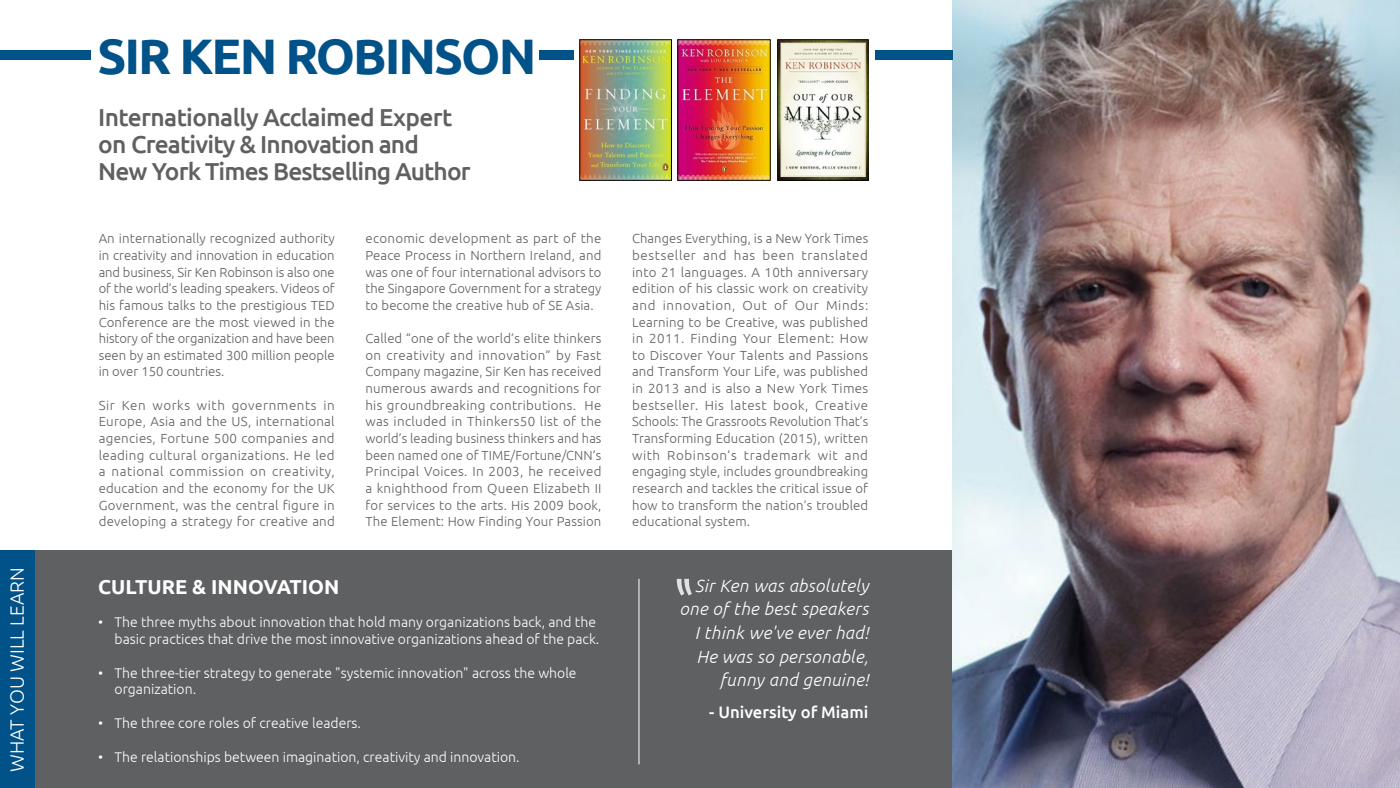
<style>
.page{position:relative;width:1400px;height:788px;background:#fff}
.page>*{position:absolute;margin:0;border:0;box-sizing:border-box;transform-origin:0 0}
.t1{font:700 49.88px "Ubuntu";letter-spacing:-.04em;color:#005288}
.t2{font:500 24.5px/27.1px "Ubuntu";letter-spacing:-.035em;color:#5f6062}
.t3{font:700 20.12px "Ubuntu";color:#fff}
.t4{font:300 19.25px "Ubuntu";color:#fff}
.t5{font:italic 300 17.5px/23.6px "Ubuntu";letter-spacing:.025em;color:#fff;text-align:right}
.t6{font:500 16.62px "Ubuntu";color:#fff}
.t7{font:300 14px/16.8px "Ubuntu";color:#fff}
.t8{font:300 13.12px/16.6px "Ubuntu";letter-spacing:.01em;color:#5f6062;text-align:justify}
</style>
<div class="page">
<div style="left:0;top:551px;width:953px;height:237px;background:#5f6062"></div>
<hr style="left:639px;top:578px;width:1px;height:186px;background:#fff">
<div style="left:0;top:551px;width:35px;height:237px;background:#005288"></div>
<svg style="left:677px;top:578px;width:15px;height:17px"></svg>
<img style="left:953px;top:0;width:447px;height:788px">
<img style="left:780px;top:42px;width:86px;height:136px">
<div style="left:778px;top:40px;width:90px;height:140px;border:1px solid #000"></div>
<div style="left:539px;top:50px;width:35px;height:10px;background:#005288"></div>
<div style="left:0;top:50px;width:91px;height:10px;background:#005288"></div>
<div style="left:876px;top:50px;width:77px;height:10px;background:#005288"></div>
<img style="left:680px;top:42px;width:88px;height:136px">
<img style="left:582px;top:42px;width:88px;height:136px">
<div style="left:580px;top:40px;width:92px;height:140px;border:1px solid #000"></div>
<h3 class="t4" style="left:5px;top:771px;width:206px;rotate:-90deg">WHAT YOU WILL LEARN</h3>
<h1 class="t1" style="left:97px;top:26px;width:440px">SIR KEN ROBINSON</h1>
<h2 class="t2" style="left:98px;top:103px;width:374px">Internationally Acclaimed Expert on Creativity &amp; Innovation and<br>New York Times Bestselling Author</h2>
<p class="t8" style="left:99px;top:230px;width:238px">An internationally recognized authority in creativity and innovation in education and business, Sir Ken Robinson is also one of the world’s leading speakers. Videos of his famous talks to the prestigious TED Conference are the most viewed in the history of the organization and have been seen by an estimated 300 million people in over 150 countries.</p>
<p class="t8" style="left:99px;top:396px;width:238px">Sir Ken works with governments in Europe, Asia and the US, international agencies, Fortune 500 companies and leading cultural organizations. He led a national commission on creativity, education and the economy for the UK Government, was the central figure in developing a strategy for creative and</p>
<h3 class="t3" style="left:98px;top:575px;width:243px">CULTURE &amp; INNOVATION</h3>
<p class="t8" style="left:365px;top:230px;width:238px">economic development as part of the Peace Process in Northern Ireland, and was one of four international advisors to the Singapore Government for a strategy to become the creative hub of SE Asia.</p>
<p class="t8" style="left:365px;top:330px;width:238px">Called “one of the world’s elite thinkers on creativity and innovation” by Fast Company magazine, Sir Ken has received numerous awards and recognitions for his groundbreaking contributions. He was included in Thinkers50 list of the world’s leading business thinkers and has been named one of TIME/Fortune/CNN’s Principal Voices. In 2003, he received a knighthood from Queen Elizabeth II for services to the arts. His 2009 book, The Element: How Finding Your Passion</p>
<p class="t7" style="left:98px;top:613px;width:7px">•</p>
<p class="t7" style="left:98px;top:663px;width:7px">•</p>
<p class="t7" style="left:98px;top:714px;width:7px">•</p>
<p class="t7" style="left:98px;top:747px;width:7px">•</p>
<p class="t7" style="left:115px;top:613px;width:486px">The three myths about innovation that hold many organizations back, and the basic practices that drive the most innovative organizations ahead of the pack.</p>
<p class="t7" style="left:115px;top:663px;width:463px">The three-tier strategy to generate "systemic innovation" across the whole organization.</p>
<p class="t7" style="left:115px;top:714px;width:248px">The three core roles of creative leaders.</p>
<p class="t7" style="left:115px;top:747px;width:407px">The relationships between imagination, creativity and innovation.</p>
<p class="t8" style="left:632px;top:230px;width:238px">Changes Everything, is a New York Times bestseller and has been translated into 21 languages. A 10th anniversary edition of his classic work on creativity and innovation, Out of Our Minds:<br>Learning to be Creative, was published in 2011. Finding Your Element: How to Discover Your Talents and Passions and Transform Your Life, was published in 2013 and is also a New York Times bestseller. His latest book, Creative Schools: The Grassroots Revolution That’s Transforming Education (2015), written with Robinson’s trademark wit and engaging style, includes groundbreaking research and tackles the critical issue of how to transform the nation’s troubled educational system.</p>
<h3 class="t5" style="left:679px;top:573px;width:190px">Sir Ken was absolutely one of the best speakers<br>I think we've ever had!<br>He was so personable, funny and genuine!</h3>
<p class="t6" style="left:709px;top:702px;width:161px">- University of Miami</p>
</div>
